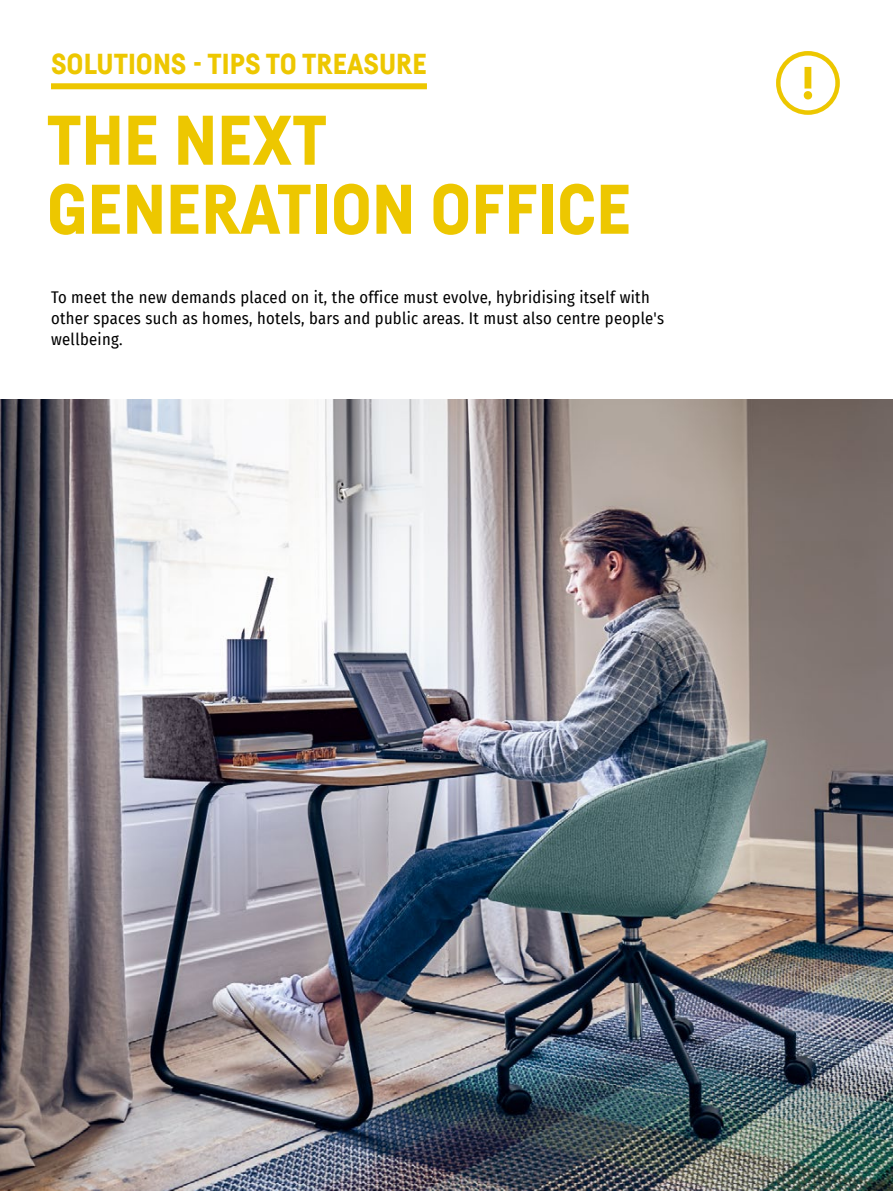
<style>
.page{position:relative;width:893px;height:1191px;background:#fff}
.page>*{position:absolute;margin:0;border:0;box-sizing:border-box;transform-origin:0 0}
.t1{font:900 69px/69px "Sedus Head BETA";color:#edc700}
.t2{font:900 28.5px "Sedus Head BETA";color:#edc700}
.t3{font:16.5px/21px "Fira Sans Condensed";letter-spacing:.02em;color:#000}
</style>
<div class="page">
<svg style="left:804px;top:67px;width:8px;height:32px"></svg>
<div style="left:776px;top:51px;width:64px;height:64px;border:4px solid #edc700;border-radius:50%"></div>
<img style="left:0;top:399px;width:893px;height:792px">
<div style="left:51px;top:83px;width:376px;height:6px;background:#edc700"></div>
<h2 class="t2" style="left:51px;top:46px;width:377px">SOLUTIONS - TIPS TO TREASURE</h2>
<h1 class="t1" style="left:47px;top:104px;width:586px">THE NEXT<br>GENERATION OFFICE</h1>
<p class="t3" style="left:51px;top:286px;width:615px">To meet the new demands placed on it, the office must evolve, hybridising itself with other spaces such as homes, hotels, bars and public areas. It must also centre people's wellbeing.</p>
</div>
